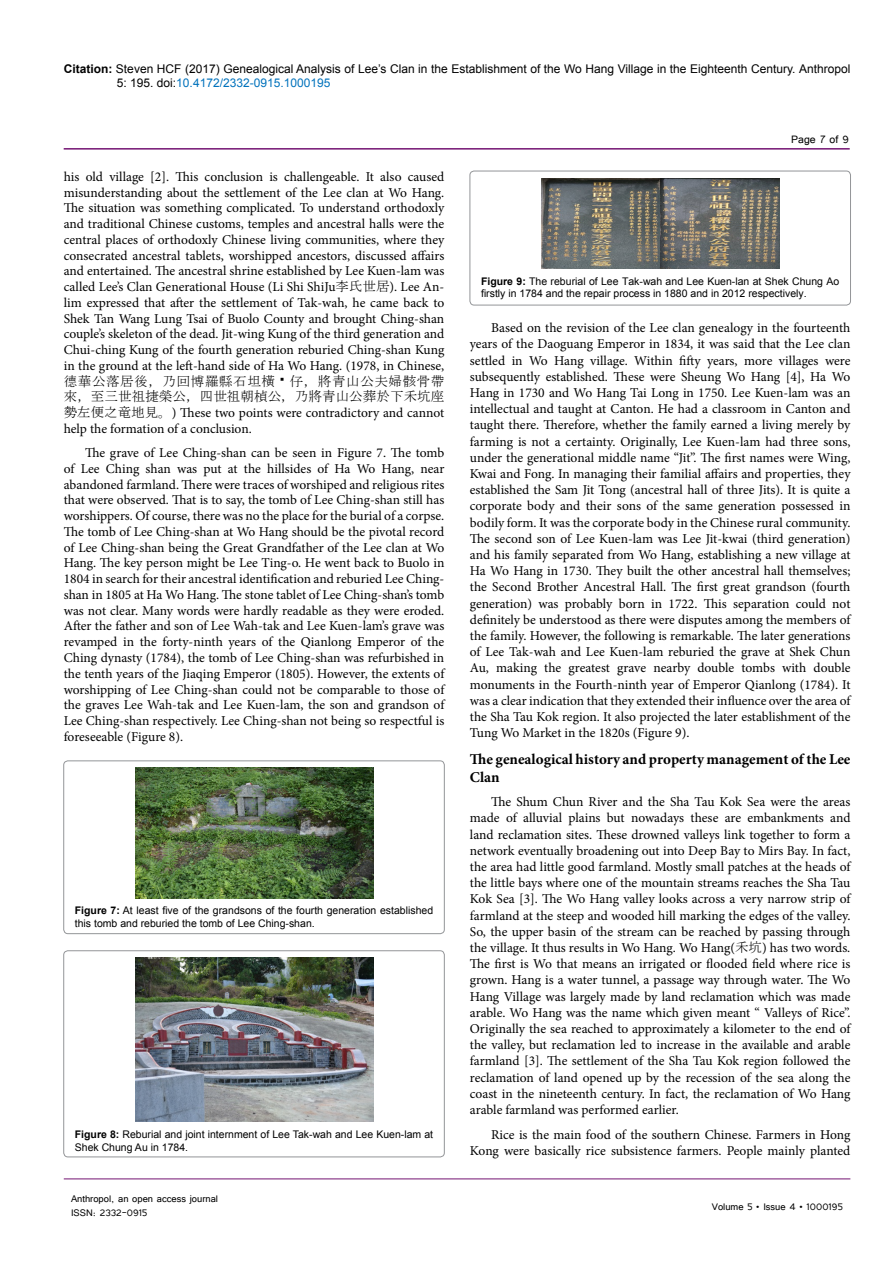
<style>
.page{position:relative;width:893px;height:1263px;background:#fff}
.page>*{position:absolute;margin:0;border:0;box-sizing:border-box;transform-origin:0 0}
.t1{font:700 15px/18px "Minion Pro";color:#000}
.t2{font:13.5px/16.2px "Minion Pro";letter-spacing:-.005em;color:#000;text-align:justify}
.t3{font:13.5px/15.8px "MS Mincho";letter-spacing:.025em;color:#000}
.t4{font:13.5px "Tunga";color:#000}
.t5{font:12px/14.4px "Arial";color:#000}
.t6{font:12px/14.4px "Tunga";color:#000}
.t7{font:10.5px/12.6px "Arial";color:#000}
.s1{font-weight:700}
.s2{color:#0072bc}
.s3{font-family:"MS Mincho"}
</style>
<div class="page">
<hr style="left:64px;top:148px;width:786px;height:2px;background:#741472">
<hr style="left:64px;top:1179px;width:786px;height:1px;background:#741472">
<div style="left:64px;top:761px;width:380px;height:173px;border:1px solid #939598;border-radius:4px"></div>
<img style="left:135px;top:767px;width:238px;height:131px">
<div style="left:64px;top:951px;width:380px;height:206px;border:1px solid #939598;border-radius:4px"></div>
<img style="left:135px;top:957px;width:238px;height:165px">
<div style="left:470px;top:171px;width:380px;height:134px;border:1px solid #939598;border-radius:4px"></div>
<img style="left:541px;top:179px;width:238px;height:90px">
<p class="t5" style="left:117px;top:61px;width:735px;text-indent:-53px"><span class="s1">Citation:</span> Steven HCF (2017) Genealogical Analysis of Lee’s Clan in the Establishment of the Wo Hang Village in the Eighteenth Century. Anthropol<br>5: 195. doi:<span class="s2">10.4172/2332-0915.1000195</span></p>
<p class="t2" style="left:64px;top:169px;width:382px;line-height:15.8px">his old village [2]. This conclusion is challengeable. It also caused misunderstanding about the settlement of the Lee clan at Wo Hang.<br>The situation was something complicated. To understand orthodoxly and traditional Chinese customs, temples and ancestral halls were the central places of orthodoxly Chinese living communities, where they consecrated ancestral tablets, worshipped ancestors, discussed affairs and entertained. The ancestral shrine established by Lee Kuen-lam was called Lee’s Clan Generational House (Li Shi ShiJu<span class="s3">李氏世居</span>). Lee An&shy;lim expressed that after the settlement of Tak-wah, he came back to Shek Tan Wang Lung Tsai of Buolo County and brought Ching-shan couple’s skeleton of the dead. Jit-wing Kung of the third generation and Chui-ching Kung of the fourth generation reburied Ching-shan Kung in the ground at the left-hand side of Ha Wo Hang. (1978, in Chinese,</p>
<p class="t3" style="left:64px;top:373px;width:382px">德華公落居後，乃回博羅縣石坦橫壠 仔，將青山公夫婦骸骨帶來，至三世祖捷榮公，四世祖朝楨公，乃將青山公葬於下禾坑座</p>
<p class="t2" style="left:64px;top:405px;width:382px;line-height:15.8px"><span class="s3">勢左便之竜地見。</span>) These two points were contradictory and cannot help the formation of a conclusion.</p>
<p class="t2" style="left:64px;top:445px;width:382px;line-height:15.8px;text-indent:21px">The grave of Lee Ching-shan can be seen in Figure 7. The tomb of Lee Ching shan was put at the hillsides of Ha Wo Hang, near abandoned farmland. There were traces of worshiped and religious rites that were observed. That is to say, the tomb of Lee Ching-shan still has worshippers. Of course, there was no the place for the burial of a corpse.<br>The tomb of Lee Ching-shan at Wo Hang should be the pivotal record of Lee Ching-shan being the Great Grandfather of the Lee clan at Wo Hang. The key person might be Lee Ting-o. He went back to Buolo in 1804 in search for their ancestral identification and reburied Lee Ching&shy;shan in 1805 at Ha Wo Hang. The stone tablet of Lee Ching-shan’s tomb was not clear. Many words were hardly readable as they were eroded.<br>After the father and son of Lee Wah-tak and Lee Kuen-lam’s grave was revamped in the forty-ninth years of the Qianlong Emperor of the Ching dynasty (1784), the tomb of Lee Ching-shan was refurbished in the tenth years of the Jiaqing Emperor (1805). However, the extents of worshipping of Lee Ching-shan could not be comparable to those of the graves Lee Wah-tak and Lee Kuen-lam, the son and grandson of Lee Ching-shan respectively. Lee Ching-shan not being so respectful is foreseeable (Figure 8).</p>
<p class="t7" style="left:75px;top:904px;width:360px"><span class="s1">Figure 7:</span> At least five of the grandsons of the fourth generation established this tomb and reburied the tomb of Lee Ching-shan.</p>
<p class="t7" style="left:75px;top:1128px;width:360px"><span class="s1">Figure 8:</span> Reburial and joint internment of Lee Tak-wah and Lee Kuen-lam at<br>Shek Chung Au in 1784.</p>
<p class="t6" style="left:71px;top:1190px;width:149px">Anthropol, an open access journal<br>ISSN: 2332-0915</p>
<p class="t4" style="left:791px;top:131px;width:59px">Page 7 of 9</p>
<p class="t7" style="left:481px;top:275px;width:360px"><span class="s1">Figure 9:</span> The reburial of Lee Tak-wah and Lee Kuen-lan at Shek Chung Ao firstly in 1784 and the repair process in 1880 and in 2012 respectively.</p>
<p class="t2" style="left:470px;top:320px;width:382px;text-indent:21px">Based on the revision of the Lee clan genealogy in the fourteenth years of the Daoguang Emperor in 1834, it was said that the Lee clan settled in Wo Hang village. Within fifty years, more villages were subsequently established. These were Sheung Wo Hang [4], Ha Wo Hang in 1730 and Wo Hang Tai Long in 1750. Lee Kuen-lam was an intellectual and taught at Canton. He had a classroom in Canton and taught there. Therefore, whether the family earned a living merely by farming is not a certainty. Originally, Lee Kuen-lam had three sons, under the generational middle name “Jit”. The first names were Wing, Kwai and Fong. In managing their familial affairs and properties, they established the Sam Jit Tong (ancestral hall of three Jits). It is quite a corporate body and their sons of the same generation possessed in bodily form. It was the corporate body in the Chinese rural community.<br>The second son of Lee Kuen-lam was Lee Jit-kwai (third generation) and his family separated from Wo Hang, establishing a new village at Ha Wo Hang in 1730. They built the other ancestral hall themselves; the Second Brother Ancestral Hall. The first great grandson (fourth generation) was probably born in 1722. This separation could not definitely be understood as there were disputes among the members of the family. However, the following is remarkable. The later generations of Lee Tak-wah and Lee Kuen-lam reburied the grave at Shek Chun Au, making the greatest grave nearby double tombs with double monuments in the Fourth-ninth year of Emperor Qianlong (1784). It was a clear indication that they extended their influence over the area of the Sha Tau Kok region. It also projected the later establishment of the Tung Wo Market in the 1820s (Figure 9).</p>
<p class="t1" style="left:470px;top:749px;width:382px">The genealogical history and property management of the Lee<br>Clan</p>
<p class="t2" style="left:470px;top:794px;width:382px;text-indent:21px">The Shum Chun River and the Sha Tau Kok Sea were the areas made of alluvial plains but nowadays these are embankments and land reclamation sites. These drowned valleys link together to form a network eventually broadening out into Deep Bay to Mirs Bay. In fact, the area had little good farmland. Mostly small patches at the heads of the little bays where one of the mountain streams reaches the Sha Tau Kok Sea [3]. The Wo Hang valley looks across a very narrow strip of farmland at the steep and wooded hill marking the edges of the valley.<br>So, the upper basin of the stream can be reached by passing through the village. It thus results in Wo Hang. Wo Hang(<span class="s3">禾坑</span>) has two words.<br>The first is Wo that means an irrigated or flooded field where rice is grown. Hang is a water tunnel, a passage way through water. The Wo Hang Village was largely made by land reclamation which was made arable. Wo Hang was the name which given meant “ Valleys of Rice”.<br>Originally the sea reached to approximately a kilometer to the end of the valley, but reclamation led to increase in the available and arable farmland [3]. The settlement of the Sha Tau Kok region followed the reclamation of land opened up by the recession of the sea along the coast in the nineteenth century. In fact, the reclamation of Wo Hang arable farmland was performed earlier.</p>
<p class="t2" style="left:470px;top:1126px;width:382px;text-align:right">Rice is the main food of the southern Chinese. Farmers in Hong<br>Kong were basically rice subsistence farmers. People mainly planted</p>
<p class="t6" style="left:712px;top:1199px;width:133px">Volume 5 • Issue 4 • 1000195</p>
</div>
